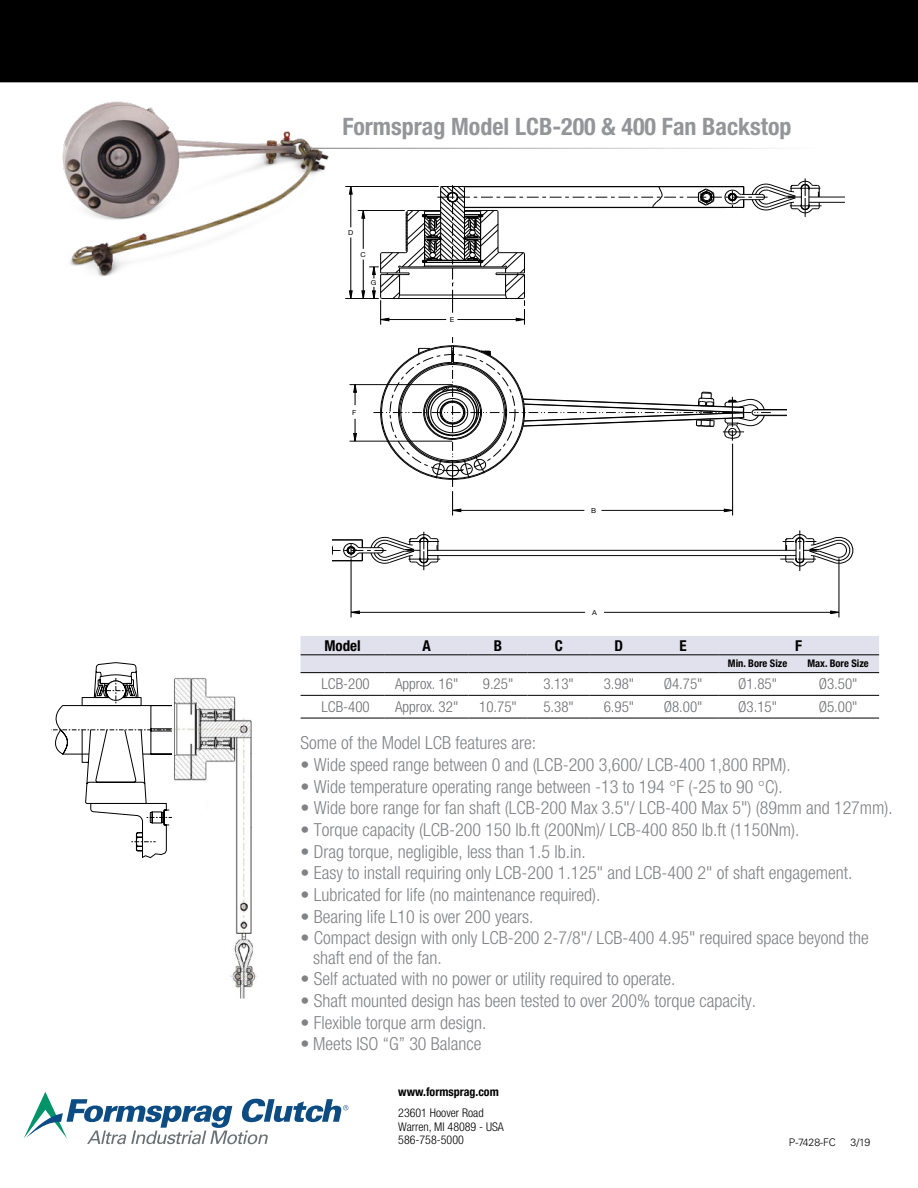
<style>
.page{position:relative;width:918px;height:1188px;background:#fff}
.page>*{position:absolute;margin:0;border:0;box-sizing:border-box;transform-origin:0 0}
.t1{font:700 condensed 24px "Helvetica Neue LT Std";color:#939598}
.t2{font:300 condensed 18px/19.5px "Helvetica Neue LT Std";color:#808285}
.t3{font:300 condensed 15px "Helvetica Neue LT Std";color:#6d6e71}
.t4{font:700 condensed 15px "Helvetica Neue LT Std";color:#000}
.t5{font:300 condensed 12px "Helvetica Neue LT Std";color:#000}
.t6{font:700 condensed 12px "Helvetica Neue LT Std";color:#000}
.t7{font:700 condensed 10.5px "Helvetica Neue LT Std";color:#000}
.t8{font:300 10.5px "Univers LT Std";color:#000}
.t9{font:6.75px "Helvetica Neue LT Std";color:#000;scale:1.08 1}
.s1{font-family:"Times LT Std";font-weight:400;font-stretch:normal}
</style>
<div class="page">
<div style="left:0;top:0;width:918px;height:82px;background:#000"></div>
<hr style="left:755px;top:415px;width:31px;height:1px;background:#000">
<hr style="left:755px;top:409px;width:31px;height:1px;background:#000">
<svg style="left:371px;top:337px;width:400px;height:179px"></svg>
<hr style="left:732px;top:444px;width:1px;height:72px;background:#000">
<hr style="left:602px;top:510px;width:131px;height:1px;background:#000">
<hr style="left:453px;top:510px;width:131px;height:1px;background:#000">
<svg style="left:353px;top:385px;width:4px;height:20px"></svg>
<svg style="left:353px;top:419px;width:4px;height:22px"></svg>
<hr style="left:350px;top:384px;width:102px;height:1px;background:#000">
<hr style="left:350px;top:441px;width:102px;height:1px;background:#000">
<svg style="left:352px;top:611px;width:8px;height:3px"></svg>
<svg style="left:830px;top:611px;width:9px;height:3px"></svg>
<hr style="left:428px;top:555px;width:368px;height:1px;background:#000">
<hr style="left:428px;top:550px;width:368px;height:1px;background:#000">
<hr style="left:351px;top:558px;width:1px;height:59px;background:#000">
<hr style="left:839px;top:558px;width:1px;height:59px;background:#000">
<hr style="left:604px;top:612px;width:235px;height:1px;background:#000">
<hr style="left:351px;top:612px;width:234px;height:1px;background:#000">
<svg style="left:332px;top:532px;width:108px;height:38px"></svg>
<svg style="left:780px;top:530px;width:74px;height:41px"></svg>
<div style="left:301px;top:636px;width:578px;height:36px;background:#e1e0ed"></div>
<hr style="left:301px;top:655px;width:84px;height:1px;background:#000">
<hr style="left:385px;top:655px;width:84px;height:1px;background:#000">
<hr style="left:469px;top:655px;width:59px;height:1px;background:#000">
<hr style="left:528px;top:655px;width:62px;height:1px;background:#000">
<hr style="left:590px;top:655px;width:58px;height:1px;background:#000">
<hr style="left:648px;top:655px;width:70px;height:1px;background:#000">
<hr style="left:718px;top:655px;width:79px;height:1px;background:#000">
<hr style="left:797px;top:655px;width:82px;height:1px;background:#000">
<hr style="left:301px;top:672px;width:84px;height:1px;background:#000">
<hr style="left:385px;top:672px;width:84px;height:1px;background:#000">
<hr style="left:469px;top:672px;width:59px;height:1px;background:#000">
<hr style="left:528px;top:672px;width:62px;height:1px;background:#000">
<hr style="left:590px;top:672px;width:58px;height:1px;background:#000">
<hr style="left:648px;top:672px;width:70px;height:1px;background:#000">
<hr style="left:718px;top:672px;width:79px;height:1px;background:#000">
<hr style="left:797px;top:672px;width:82px;height:1px;background:#000">
<hr style="left:301px;top:695px;width:84px;height:1px;background:#000">
<hr style="left:385px;top:695px;width:84px;height:1px;background:#000">
<hr style="left:469px;top:695px;width:59px;height:1px;background:#000">
<hr style="left:528px;top:695px;width:62px;height:1px;background:#000">
<hr style="left:590px;top:695px;width:58px;height:1px;background:#000">
<hr style="left:648px;top:695px;width:70px;height:1px;background:#000">
<hr style="left:718px;top:695px;width:79px;height:1px;background:#000">
<hr style="left:797px;top:695px;width:82px;height:1px;background:#000">
<hr style="left:301px;top:718px;width:84px;height:1px;background:#000">
<hr style="left:385px;top:718px;width:84px;height:1px;background:#000">
<hr style="left:469px;top:718px;width:59px;height:1px;background:#000">
<hr style="left:528px;top:718px;width:62px;height:1px;background:#000">
<hr style="left:590px;top:718px;width:58px;height:1px;background:#000">
<hr style="left:648px;top:718px;width:70px;height:1px;background:#000">
<hr style="left:718px;top:718px;width:79px;height:1px;background:#000">
<hr style="left:797px;top:718px;width:82px;height:1px;background:#000">
<svg style="left:51px;top:663px;width:121px;height:195px"></svg>
<img style="left:172px;top:678px;width:85px;height:321px">
<img style="left:62px;top:101px;width:272px;height:176px">
<svg style="left:349px;top:291px;width:4px;height:7px"></svg>
<svg style="left:349px;top:187px;width:4px;height:7px"></svg>
<hr style="left:809px;top:202px;width:35px;height:1px;background:#000">
<hr style="left:809px;top:197px;width:35px;height:1px;background:#000">
<hr style="left:351px;top:186px;width:1px;height:41px;background:#000">
<hr style="left:351px;top:238px;width:1px;height:61px;background:#000">
<hr style="left:345px;top:298px;width:34px;height:1px;background:#000">
<hr style="left:358px;top:210px;width:47px;height:1px;background:#000">
<hr style="left:345px;top:186px;width:94px;height:1px;background:#000">
<svg style="left:362px;top:178px;width:460px;height:147px"></svg>
<div style="left:725px;top:208px;width:17px;height:57px;background:#fff"></div>
<div style="left:738px;top:254px;width:109px;height:8px;background:#fff"></div>
<svg style="left:24px;top:1092px;width:324px;height:52px"></svg>
<p class="t1" style="left:342px;top:112px;width:451px">Formsprag Model LCB-200 &amp; 400 Fan Backstop</p>
<p class="t9" style="left:348px;top:228px;width:6px">D</p>
<p class="t9" style="left:361px;top:250px;width:6px">C</p>
<p class="t9" style="left:371px;top:279px;width:7px">G</p>
<p class="t9" style="left:352px;top:408px;width:5px">F</p>
<p class="t9" style="left:450px;top:316px;width:6px">E</p>
<p class="t9" style="left:591px;top:506px;width:6px">B</p>
<p class="t9" style="left:592px;top:609px;width:6px">A</p>
<p class="t4" style="left:324px;top:636px;width:38px">Model</p>
<p class="t4" style="left:423px;top:636px;width:10px">A</p>
<p class="t4" style="left:494px;top:636px;width:10px">B</p>
<p class="t4" style="left:555px;top:636px;width:10px">C</p>
<p class="t4" style="left:615px;top:636px;width:10px">D</p>
<p class="t4" style="left:679px;top:636px;width:9px">E</p>
<p class="t4" style="left:795px;top:636px;width:8px">F</p>
<p class="t7" style="left:728px;top:657px;width:61px">Min. Bore Size</p>
<p class="t7" style="left:807px;top:657px;width:63px">Max. Bore Size</p>
<p class="t3" style="left:322px;top:675px;width:50px">LCB-200</p>
<p class="t3" style="left:395px;top:675px;width:65px">Approx. 16"</p>
<p class="t3" style="left:483px;top:675px;width:32px">9.25"</p>
<p class="t3" style="left:543px;top:675px;width:32px">3.13"</p>
<p class="t3" style="left:604px;top:675px;width:32px">3.98"</p>
<p class="t3" style="left:664px;top:675px;width:40px">Ø4.75"</p>
<p class="t3" style="left:738px;top:675px;width:40px">Ø1.85"</p>
<p class="t3" style="left:819px;top:675px;width:40px">Ø3.50"</p>
<p class="t3" style="left:322px;top:698px;width:50px">LCB-400</p>
<p class="t3" style="left:395px;top:698px;width:65px">Approx. 32"</p>
<p class="t3" style="left:479px;top:698px;width:39px">10.75"</p>
<p class="t3" style="left:543px;top:698px;width:32px">5.38"</p>
<p class="t3" style="left:604px;top:698px;width:32px">6.95"</p>
<p class="t3" style="left:664px;top:698px;width:40px">Ø8.00"</p>
<p class="t3" style="left:738px;top:698px;width:40px">Ø3.15"</p>
<p class="t3" style="left:819px;top:698px;width:40px">Ø5.00"</p>
<p class="t2" style="left:301px;top:733px;width:237px">Some of the Model LCB features are:</p>
<p class="t2" style="left:301px;top:755px;width:492px">• Wide speed range between 0 and (LCB-200 3,600/ LCB-400 1,800 RPM).</p>
<p class="t2" style="left:301px;top:776px;width:484px">• Wide temperature operating range between -13 to 194 <span class="s1">°</span>F (-25 to 90 <span class="s1">°</span>C).</p>
<p class="t2" style="left:301px;top:798px;width:594px">• Wide bore range for fan shaft (LCB-200 Max 3.5"/ LCB-400 Max 5") (89mm and 127mm).</p>
<p class="t2" style="left:301px;top:820px;width:500px">• Torque capacity (LCB-200 150 lb.ft (200Nm)/ LCB-400 850 lb.ft (1150Nm).</p>
<p class="t2" style="left:301px;top:841px;width:287px">• Drag torque, negligible, less than 1.5 lb.in.</p>
<p class="t2" style="left:301px;top:863px;width:553px">• Easy to install requiring only LCB-200 1.125" and LCB-400 2" of shaft engagement.</p>
<p class="t2" style="left:301px;top:885px;width:302px">• Lubricated for life (no maintenance required).</p>
<p class="t2" style="left:301px;top:906px;width:235px">• Bearing life L10 is over 200 years.</p>
<p class="t2" style="left:313px;top:928px;width:557px;text-indent:-13px">• Compact design with only LCB-200 2-7/8"/ LCB-400 4.95" required space beyond the shaft end of the fan.</p>
<p class="t2" style="left:301px;top:969px;width:376px">• Self actuated with no power or utility required to operate.</p>
<p class="t2" style="left:301px;top:991px;width:457px">• Shaft mounted design has been tested to over 200% torque capacity.</p>
<p class="t2" style="left:301px;top:1012px;width:187px">• Flexible torque arm design.</p>
<p class="t2" style="left:301px;top:1034px;width:183px">• Meets ISO “G” 30 Balance</p>
<p class="t6" style="left:398px;top:1084px;width:102px">www.formsprag.com</p>
<p class="t5" style="left:398px;top:1106px;width:87px">23601 Hoover Road</p>
<p class="t5" style="left:398px;top:1120px;width:107px">Warren, MI 48089 - USA</p>
<p class="t5" style="left:398px;top:1133px;width:67px">586-758-5000</p>
<p class="t8" style="left:789px;top:1136px;width:49px">P-7428-FC</p>
<p class="t8" style="left:851px;top:1136px;width:21px">3/19</p>
</div>
